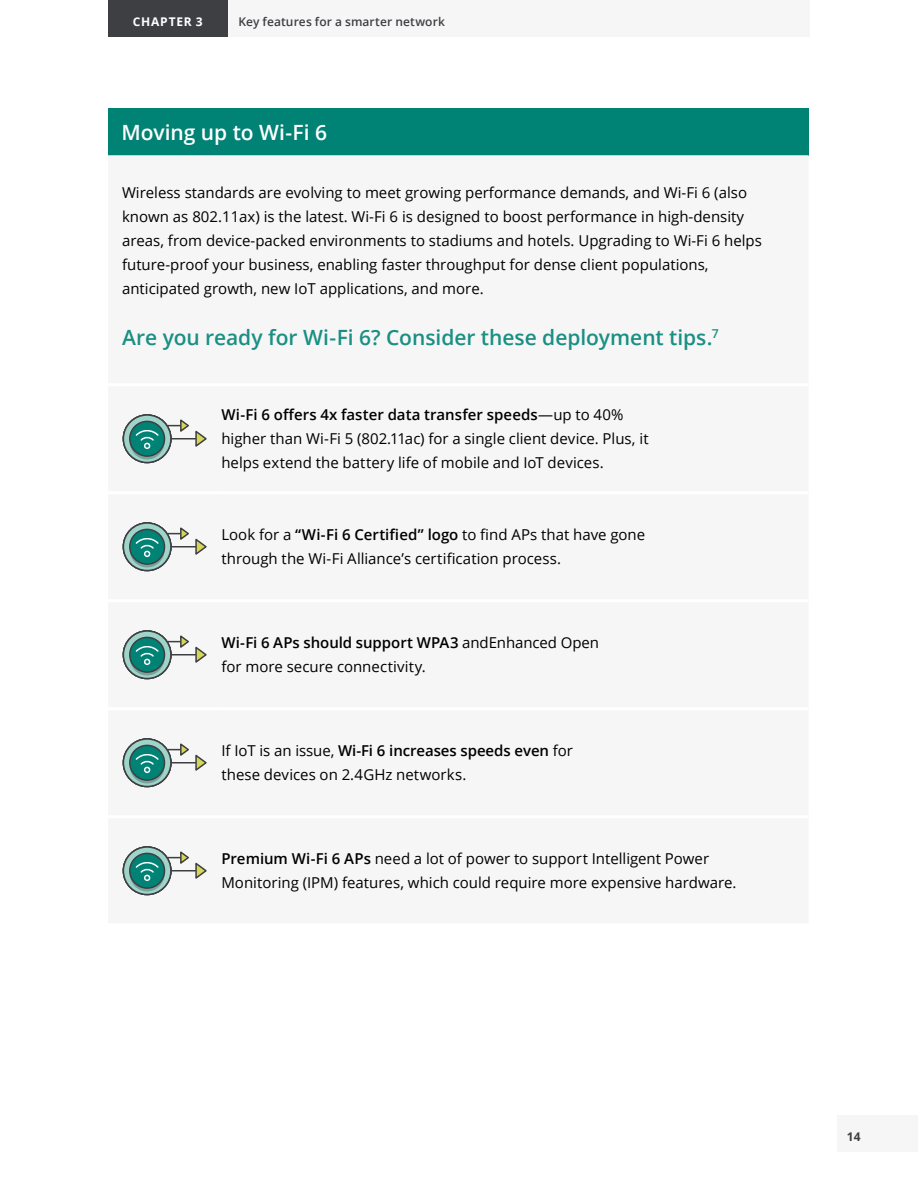
<style>
.page{position:relative;width:918px;height:1188px;background:#fff}
.page>*{position:absolute;margin:0;border:0;box-sizing:border-box;transform-origin:0 0}
.t1{font:600 21px "Open Sans";letter-spacing:-.005em;color:#1a8f83}
.t2{font:600 21px "Open Sans";letter-spacing:-.005em;color:#fff}
.t3{font:15px/24px "Open Sans";color:#000}
.t4{font:600 12px "Open Sans";letter-spacing:.01em;color:#3d3f43}
.t5{font:700 12px "Open Sans";letter-spacing:.07em;color:#fff}
.t6{font:700 12px "Open Sans";color:#3d3f43}
.s1{font-weight:600}
</style>
<div class="page">
<div style="left:108px;top:0;width:702px;height:37px;background:#f6f6f6"></div>
<div style="left:837px;top:1116px;width:81px;height:36px;background:#f6f6f6"></div>
<div style="left:108px;top:0;width:119px;height:37px;background:#3d3f43"></div>
<div style="left:108px;top:108px;width:701px;height:47px;background:#008375"></div>
<svg style="left:123px;top:415px;width:48px;height:47px"></svg>
<div style="left:123px;top:414px;width:49px;height:49px;border:2px solid #3d3f43;border-radius:50%"></div>
<div style="left:129px;top:421px;width:36px;height:36px;border:2px solid #3d3f43;border-radius:50%"></div>
<svg style="left:130px;top:418px;width:77px;height:42px"></svg>
<svg style="left:123px;top:523px;width:48px;height:47px"></svg>
<div style="left:123px;top:522px;width:49px;height:49px;border:2px solid #3d3f43;border-radius:50%"></div>
<div style="left:129px;top:529px;width:36px;height:36px;border:2px solid #3d3f43;border-radius:50%"></div>
<svg style="left:130px;top:526px;width:77px;height:42px"></svg>
<svg style="left:123px;top:631px;width:48px;height:47px"></svg>
<div style="left:123px;top:630px;width:49px;height:49px;border:2px solid #3d3f43;border-radius:50%"></div>
<div style="left:129px;top:637px;width:36px;height:36px;border:2px solid #3d3f43;border-radius:50%"></div>
<svg style="left:130px;top:634px;width:77px;height:42px"></svg>
<svg style="left:123px;top:739px;width:48px;height:47px"></svg>
<div style="left:123px;top:738px;width:49px;height:49px;border:2px solid #3d3f43;border-radius:50%"></div>
<div style="left:129px;top:745px;width:36px;height:36px;border:2px solid #3d3f43;border-radius:50%"></div>
<svg style="left:130px;top:742px;width:77px;height:42px"></svg>
<svg style="left:123px;top:847px;width:48px;height:47px"></svg>
<div style="left:123px;top:846px;width:49px;height:49px;border:2px solid #3d3f43;border-radius:50%"></div>
<div style="left:129px;top:853px;width:36px;height:36px;border:2px solid #3d3f43;border-radius:50%"></div>
<svg style="left:130px;top:850px;width:77px;height:42px"></svg>
<p class="t5" style="left:133px;top:13px;width:72px">CHAPTER 3</p>
<p class="t4" style="left:238px;top:13px;width:208px">Key features for a smarter network</p>
<h1 class="t2" style="left:122px;top:118px;width:207px">Moving up to Wi-Fi 6</h1>
<p class="t3" style="left:122px;top:180px;width:641px">Wireless standards are evolving to meet growing performance demands, and Wi-Fi 6 (also known as 802.11ax) is the latest. Wi-Fi 6 is designed to boost performance in high-density areas, from device-packed environments to stadiums and hotels. Upgrading to Wi-Fi 6 helps future-proof your business, enabling faster throughput for dense client populations, anticipated growth, new IoT applications, and more.</p>
<h1 class="t1" style="left:122px;top:323px;width:598px">Are you ready for Wi-Fi 6? Consider these deployment tips.<sup>7</sup></h1>
<p class="t3" style="left:221px;top:403px;width:429px"><span class="s1">Wi-Fi 6 offers 4x faster data transfer speeds</span>—up to 40% higher than Wi-Fi 5 (802.11ac) for a single client device. Plus, it helps extend the battery life of mobile and IoT devices.</p>
<p class="t3" style="left:221px;top:523px;width:425px">Look for a <span class="s1">“Wi-Fi 6 Certified” logo</span> to find APs that have gone through the Wi-Fi Alliance’s certification process.</p>
<p class="t3" style="left:221px;top:631px;width:379px"><span class="s1">Wi-Fi 6 APs should support WPA3</span> andEnhanced Open for more secure connectivity.</p>
<p class="t3" style="left:221px;top:739px;width:353px">If IoT is an issue, <span class="s1">Wi-Fi 6 increases speeds even</span> for these devices on 2.4GHz networks.</p>
<p class="t3" style="left:221px;top:847px;width:517px"><span class="s1">Premium Wi-Fi 6 APs</span> need a lot of power to support Intelligent Power<br>Monitoring (IPM) features, which could require more expensive hardware.</p>
<p class="t6" style="left:847px;top:1128px;width:16px">14</p>
</div>
